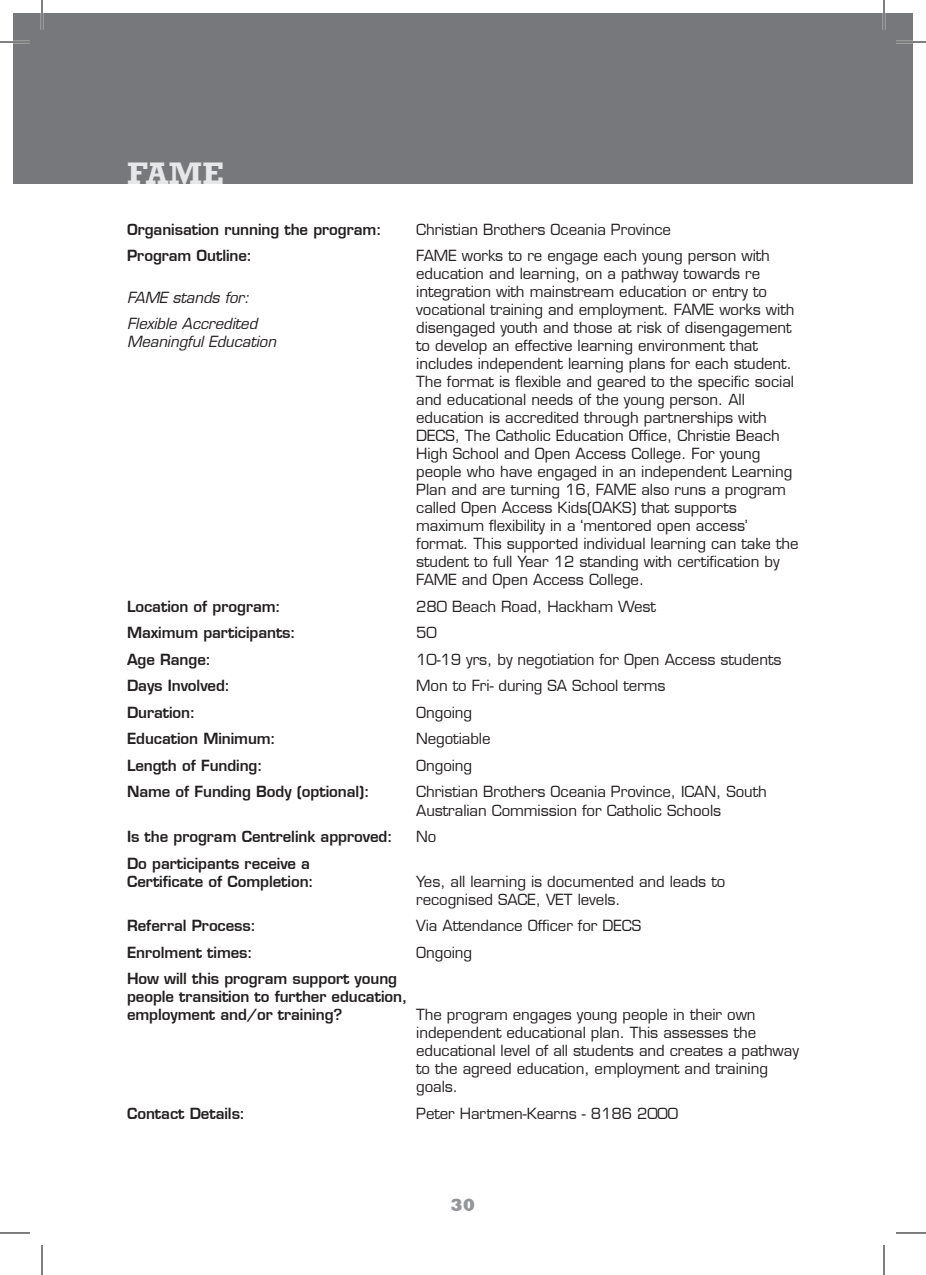
<style>
.page{position:relative;width:926px;height:1275px;background:#fff}
.page>*{position:absolute;margin:0;border:0;box-sizing:border-box;transform-origin:0 0}
.t1{font:700 32px "Rockwell";color:#e6e7e9}
.t2{font:800 18px "Rockwell";color:#939598}
.t3{font:15px/18px "Eurostile LT";letter-spacing:-.005em;color:#231f20}
.t4{font:600 15px/18px "Eurostile LT";letter-spacing:-.005em;color:#231f20}
.t5{font:italic 15px/26.6px "Eurostile LT";letter-spacing:-.005em;color:#231f20}
</style>
<div class="page">
<div style="left:14px;top:14px;width:870px;height:170px;background:#76787b"></div>
<div style="left:884px;top:14px;width:28px;height:170px;background:#76787b"></div>
<hr style="left:0;top:41px;width:30px;height:2px;background:#fff">
<hr style="left:896px;top:41px;width:30px;height:2px;background:#fff">
<hr style="left:41px;top:0;width:2px;height:30px;background:#fff">
<hr style="left:883px;top:0;width:2px;height:30px;background:#fff">
<hr style="left:0;top:42px;width:30px;height:1px;background:#000">
<hr style="left:896px;top:42px;width:30px;height:1px;background:#000">
<hr style="left:0;top:1232px;width:30px;height:1px;background:#000">
<hr style="left:896px;top:1232px;width:30px;height:1px;background:#000">
<hr style="left:42px;top:0;width:1px;height:30px;background:#000">
<hr style="left:42px;top:1245px;width:1px;height:30px;background:#000">
<hr style="left:884px;top:0;width:1px;height:30px;background:#000">
<hr style="left:884px;top:1245px;width:1px;height:30px;background:#000">
<h1 class="t1" style="left:127px;top:154px;width:98px">FAME</h1>
<p class="t4" style="left:127px;top:220px;width:256px">Organisation running the program:</p>
<p class="t3" style="left:416px;top:220px;width:256px">Christian Brothers Oceania Province</p>
<p class="t4" style="left:127px;top:247px;width:127px">Program Outline:</p>
<p class="t3" style="left:416px;top:247px;width:384px">FAME works to re engage each young person with education and learning, on a pathway towards re integration with mainstream education or entry to vocational training and employment. FAME works with disengaged youth and those at risk of disengagement to develop an effective learning environment that includes independent learning plans for each student.<br>The format is flexible and geared to the specific social and educational needs of the young person. All education is accredited through partnerships with DECS, The Catholic Education Office, Christie Beach High School and Open Access College. For young people who have engaged in an independent Learning Plan and are turning 16, FAME also runs a program called Open Access Kids(OAKS) that supports maximum flexibility in a ‘mentored open access’ format. This supported individual learning can take the student to full Year 12 standing with certification by FAME and Open Access College.</p>
<p class="t4" style="left:127px;top:597px;width:155px">Location of program:</p>
<p class="t3" style="left:416px;top:597px;width:241px">280 Beach Road, Hackham West</p>
<p class="t4" style="left:127px;top:624px;width:170px">Maximum participants:</p>
<p class="t3" style="left:416px;top:624px;width:22px">50</p>
<p class="t4" style="left:127px;top:650px;width:86px">Age Range:</p>
<p class="t3" style="left:416px;top:650px;width:367px">10-19 yrs, by negotiation for Open Access students</p>
<p class="t4" style="left:127px;top:677px;width:105px">Days Involved:</p>
<p class="t3" style="left:416px;top:677px;width:251px">Mon to Fri- during SA School terms</p>
<p class="t4" style="left:127px;top:703px;width:70px">Duration:</p>
<p class="t3" style="left:416px;top:703px;width:57px">Ongoing</p>
<p class="t4" style="left:127px;top:730px;width:150px">Education Minimum:</p>
<p class="t3" style="left:416px;top:730px;width:76px">Negotiable</p>
<p class="t4" style="left:127px;top:756px;width:137px">Length of Funding:</p>
<p class="t3" style="left:416px;top:756px;width:57px">Ongoing</p>
<p class="t4" style="left:127px;top:783px;width:244px">Name of Funding Body (optional):</p>
<p class="t3" style="left:416px;top:783px;width:352px">Christian Brothers Oceania Province, ICAN, South<br>Australian Commission for Catholic Schools</p>
<p class="t4" style="left:127px;top:827px;width:267px">Is the program Centrelink approved:</p>
<p class="t3" style="left:416px;top:827px;width:22px">No</p>
<p class="t4" style="left:127px;top:854px;width:188px">Do participants receive a<br>Certificate of Completion:</p>
<p class="t5" style="left:127px;top:284px;width:132px">FAME stands for:<br>Flexible Accredited</p>
<p class="t5" style="left:127px;top:329px;width:151px">Meaningful Education</p>
<p class="t3" style="left:416px;top:872px;width:311px">Yes, all learning is documented and leads to recognised SACE, VET levels.</p>
<p class="t4" style="left:127px;top:916px;width:131px">Referral Process:</p>
<p class="t3" style="left:416px;top:916px;width:226px">Via Attendance Officer for DECS</p>
<p class="t4" style="left:127px;top:943px;width:127px">Enrolment times:</p>
<p class="t3" style="left:416px;top:943px;width:57px">Ongoing</p>
<p class="t4" style="left:127px;top:969px;width:282px">How will this program support young people transition to further education, employment and/or training?</p>
<p class="t3" style="left:416px;top:1005px;width:384px">The program engages young people in their own independent educational plan. This assesses the educational level of all students and creates a pathway to the agreed education, employment and training goals.</p>
<p class="t4" style="left:127px;top:1104px;width:120px">Contact Details:</p>
<p class="t3" style="left:416px;top:1104px;width:263px">Peter Hartmen-Kearns - 8186 2000</p>
<p class="t2" style="left:451px;top:1194px;width:26px">30</p>
</div>
